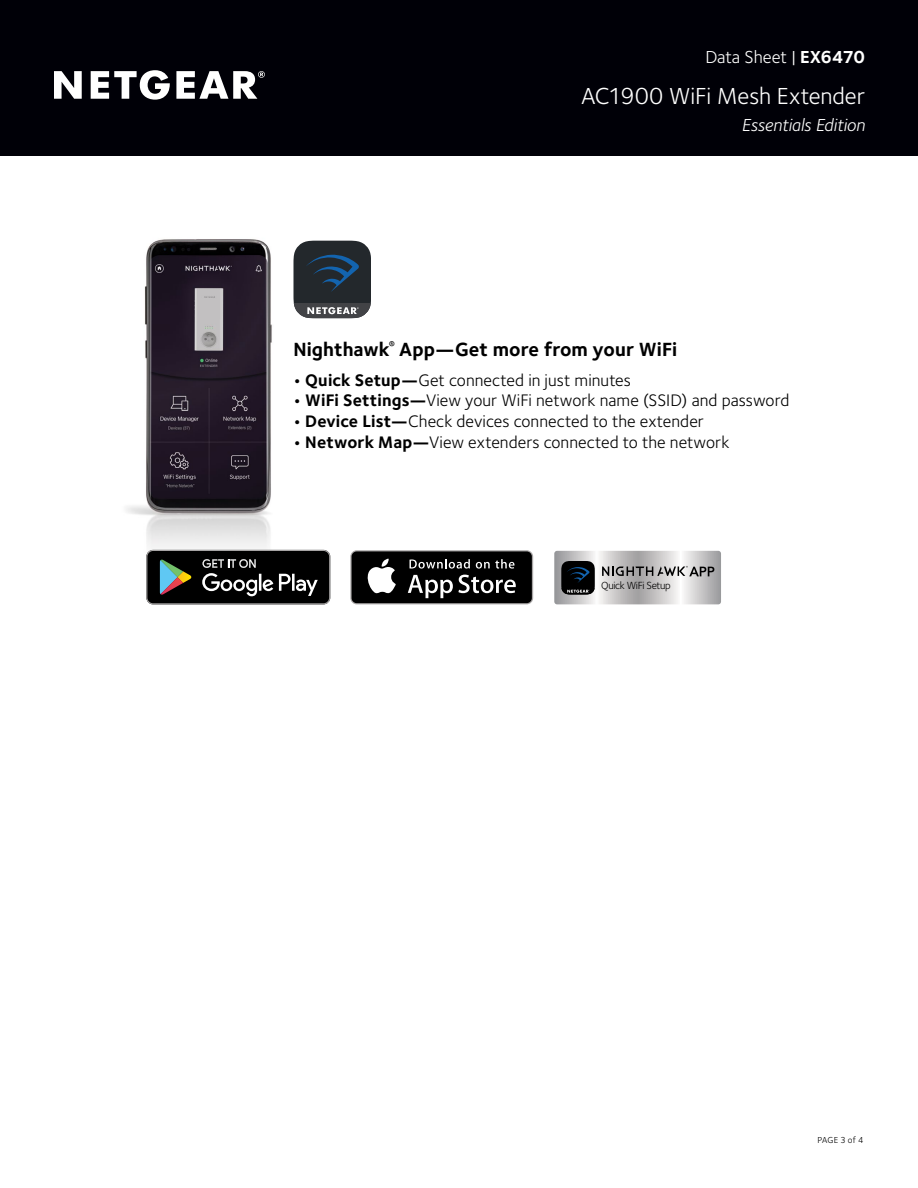
<style>
.page{position:relative;width:918px;height:1188px;background:#fff}
.page>*{position:absolute;margin:0;border:0;box-sizing:border-box;transform-origin:0 0}
.t1{font:24px "Foundry Sterling";letter-spacing:-.005em;color:#fff}
.t2{font:700 19.8px "Foundry Sterling";color:#000}
.t3{font:italic 18px "Foundry Sterling";letter-spacing:-.005em;color:#fff}
.t4{font:18px "Foundry Sterling";letter-spacing:-.01em;color:#fff}
.t5{font:17.25px "Foundry Sterling";letter-spacing:.005em;color:#000}
.t6{font:10.65px "Foundry Sterling";letter-spacing:-.03em;color:#000}
.t7{font:9px "Foundry Sterling";letter-spacing:.01em;color:#000}
.s1{font-weight:700}
</style>
<div class="page">
<div style="left:0;top:0;width:918px;height:156px;background:#000007"></div>
<svg style="left:54px;top:70px;width:211px;height:30px"></svg>
<img style="left:126px;top:239px;width:179px;height:311px">
<svg style="left:293px;top:241px;width:78px;height:77px;background:#374048"></svg>
<svg style="left:350px;top:550px;width:183px;height:54px"></svg>
<div style="left:352px;top:551px;width:180px;height:52px;background:#000;border-radius:5px"></div>
<svg style="left:367px;top:559px;width:29px;height:34px"></svg>
<svg style="left:408px;top:575px;width:108px;height:23px"></svg>
<svg style="left:410px;top:559px;width:60px;height:10px"></svg>
<svg style="left:476px;top:559px;width:39px;height:10px"></svg>
<svg style="left:146px;top:550px;width:184px;height:54px;background:#282a28"></svg>
<svg style="left:554px;top:551px;width:167px;height:53px;background:#a9a8a9"></svg>
<p class="t4" style="left:705px;top:47px;width:161px">Data Sheet | <span class="s1">EX6470</span></p>
<h1 class="t1" style="left:581px;top:82px;width:285px">AC1900 WiFi Mesh Extender</h1>
<p class="t3" style="left:742px;top:114px;width:125px">Essentials Edition</p>
<p class="t2" style="left:293px;top:337px;width:385px">Nighthawk<sup>®</sup> App—Get more from your WiFi</p>
<p class="t5" style="left:293px;top:370px;width:339px"><span class="s1">• Quick Setup—</span>Get connected in just minutes</p>
<p class="t5" style="left:293px;top:391px;width:497px"><span class="s1">• WiFi Settings—</span>View your WiFi network name (SSID) and password</p>
<p class="t5" style="left:293px;top:411px;width:412px"><span class="s1">• Device List—</span>Check devices connected to the extender</p>
<p class="t5" style="left:293px;top:432px;width:437px"><span class="s1">• Network Map—</span>View extenders connected to the network</p>
<p class="t6" style="left:601px;top:580px;width:71px">Quick WiFi Setup</p>
<p class="t7" style="left:818px;top:1135px;width:47px">PAGE 3 of 4</p>
</div>
